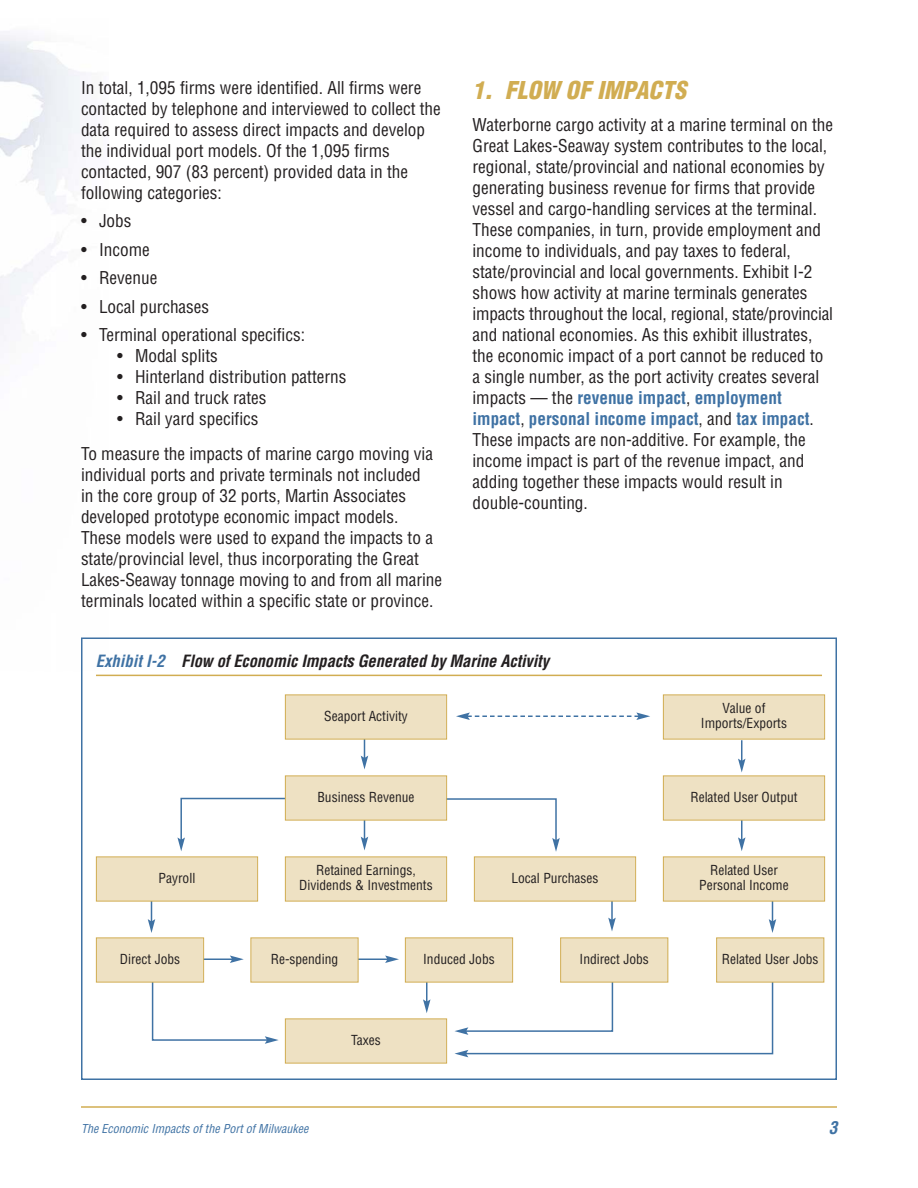
<style>
.page{position:relative;width:918px;height:1188px;background:#fff}
.page>*{position:absolute;margin:0;border:0;box-sizing:border-box;transform-origin:0 0}
.t1{font:italic 900 condensed 24px "Helvetica";color:#d1ad52}
.t2{font:condensed 17.25px/21px "Helvetica";color:#231f20}
.t3{font:italic 700 condensed 17.25px "Helvetica";color:#3f72a4}
.t4{font:italic 700 condensed 16.5px "Helvetica";color:#231f20}
.t5{font:condensed 13.5px/15px "Helvetica";color:#231f20;text-align:center}
.t6{font:italic condensed 12px "Helvetica";color:#3f72a4}
.s1{font-weight:700;color:#3f72a4}
.s2{color:#3f72a4}
</style>
<div class="page">
<img style="left:0;top:31px;width:108px;height:607px">
<hr style="left:81px;top:1106px;width:756px;height:2px;background:#d1ad52">
<div style="left:81px;top:638px;width:756px;height:442px;border:2px solid #3f72a4"></div>
<hr style="left:96px;top:675px;width:726px;height:1px;background:#d1ad52">
<div style="left:664px;top:695px;width:160px;height:44px;background:#eee1c3"></div>
<div style="left:286px;top:857px;width:160px;height:44px;background:#eee1c3"></div>
<div style="left:286px;top:1019px;width:160px;height:44px;background:#eee1c3"></div>
<svg style="left:456px;top:712px;width:194px;height:8px"></svg>
<svg style="left:361px;top:740px;width:7px;height:30px"></svg>
<svg style="left:361px;top:820px;width:7px;height:30px"></svg>
<hr style="left:426px;top:976px;width:2px;height:26px;background:#3f72a4">
<svg style="left:423px;top:999px;width:7px;height:14px"></svg>
<svg style="left:148px;top:902px;width:7px;height:31px"></svg>
<hr style="left:611px;top:894px;width:2px;height:26px;background:#3f72a4">
<svg style="left:608px;top:918px;width:8px;height:13px"></svg>
<svg style="left:738px;top:820px;width:8px;height:31px"></svg>
<svg style="left:738px;top:740px;width:7px;height:32px"></svg>
<svg style="left:769px;top:902px;width:7px;height:31px"></svg>
<hr style="left:196px;top:958px;width:37px;height:2px;background:#3f72a4">
<svg style="left:230px;top:956px;width:14px;height:7px"></svg>
<hr style="left:351px;top:958px;width:37px;height:2px;background:#3f72a4">
<svg style="left:385px;top:956px;width:14px;height:7px"></svg>
<svg style="left:454px;top:955px;width:320px;height:102px"></svg>
<svg style="left:435px;top:798px;width:125px;height:54px"></svg>
<svg style="left:177px;top:797px;width:124px;height:54px"></svg>
<svg style="left:151px;top:977px;width:128px;height:67px"></svg>
<div style="left:286px;top:695px;width:160px;height:44px;background:#eee1c3"></div>
<div style="left:286px;top:776px;width:160px;height:44px;background:#eee1c3"></div>
<div style="left:664px;top:776px;width:160px;height:44px;background:#eee1c3"></div>
<div style="left:97px;top:857px;width:160px;height:44px;background:#eee1c3"></div>
<div style="left:475px;top:857px;width:160px;height:44px;background:#eee1c3"></div>
<div style="left:664px;top:857px;width:160px;height:44px;background:#eee1c3"></div>
<div style="left:97px;top:938px;width:106px;height:44px;background:#eee1c3"></div>
<div style="left:251px;top:938px;width:107px;height:44px;background:#eee1c3"></div>
<div style="left:406px;top:938px;width:106px;height:44px;background:#eee1c3"></div>
<div style="left:717px;top:938px;width:107px;height:44px;background:#eee1c3"></div>
<div style="left:716px;top:938px;width:108px;height:44px;border:1px solid #d1ad52"></div>
<div style="left:561px;top:938px;width:107px;height:44px;background:#eee1c3"></div>
<div style="left:560px;top:938px;width:108px;height:44px;border:1px solid #d1ad52"></div>
<p class="t2" style="left:81px;top:79px;width:361px">In total, 1,095 firms were identified. All firms were contacted by telephone and interviewed to collect the data required to assess direct impacts and develop the individual port models. Of the 1,095 firms contacted, 907 (83 percent) provided data in the following categories:</p>
<p class="t2" style="left:81px;top:212px;width:52px">• Jobs</p>
<p class="t2" style="left:81px;top:241px;width:70px">• Income</p>
<p class="t2" style="left:81px;top:269px;width:78px">• Revenue</p>
<p class="t2" style="left:81px;top:298px;width:130px">• Local purchases</p>
<p class="t2" style="left:81px;top:326px;width:226px">• Terminal operational specifics:</p>
<p class="t2" style="left:117px;top:347px;width:102px">• Modal splits</p>
<p class="t2" style="left:117px;top:368px;width:231px">• Hinterland distribution patterns</p>
<p class="t2" style="left:117px;top:389px;width:151px">• Rail and truck rates</p>
<p class="t2" style="left:81px;top:403px;width:354px;line-height:34.5px;text-indent:36px">• Rail yard specifics<br>To measure the impacts of marine cargo moving via</p>
<p class="t2" style="left:81px;top:466px;width:363px">individual ports and private terminals not included<br>in the core group of 32 ports, Martin Associates developed prototype economic impact models.<br>These models were used to expand the impacts to a state/provincial level, thus incorporating the Great Lakes-Seaway tonnage moving to and from all marine terminals located within a specific state or province.</p>
<h1 class="t1" style="left:472px;top:81px;width:220px">1. FLOW OF IMPACTS</h1>
<p class="t2" style="left:472px;top:115px;width:362px">Waterborne cargo activity at a marine terminal on the Great Lakes-Seaway system contributes to the local, regional, state/provincial and national economies by generating business revenue for firms that provide vessel and cargo-handling services at the terminal.<br>These companies, in turn, provide employment and income to individuals, and pay taxes to federal, state/provincial and local governments. Exhibit I-2 shows how activity at marine terminals generates impacts throughout the local, regional, state/provincial and national economies. As this exhibit illustrates, the economic impact of a port cannot be reduced to a single number, as the port activity creates several impacts — the <span class="s1">revenue impact</span>, <span class="s1">employment impact</span>, <span class="s1">personal income impact</span>, and <span class="s1">tax impact</span>.<br>These impacts are non-additive. For example, the income impact is part of the revenue impact, and adding together these impacts would result in double-counting.</p>
<p class="t4" style="left:96px;top:655px;width:455px"><span class="s2">ExhibitI-2</span> Flow ofEconomic Impacts Generated by Marine Activity</p>
<p class="t5" style="left:324px;top:709px;width:85px">Seaport Activity</p>
<p class="t5" style="left:701px;top:702px;width:88px">Value of<br>Imports/Exports</p>
<p class="t5" style="left:317px;top:790px;width:99px">Business Revenue</p>
<p class="t5" style="left:690px;top:790px;width:109px">Related User Output</p>
<p class="t5" style="left:159px;top:871px;width:38px">Payroll</p>
<p class="t5" style="left:511px;top:871px;width:89px">Local Purchases</p>
<p class="t5" style="left:699px;top:864px;width:91px">Related User<br>Personal Income</p>
<p class="t5" style="left:299px;top:864px;width:135px">Retained Earnings,<br>Dividends &amp; Investments</p>
<p class="t5" style="left:120px;top:952px;width:62px">Direct Jobs</p>
<p class="t5" style="left:271px;top:952px;width:69px">Re-spending</p>
<p class="t5" style="left:423px;top:952px;width:73px">Induced Jobs</p>
<p class="t5" style="left:580px;top:952px;width:71px">Indirect Jobs</p>
<p class="t5" style="left:722px;top:952px;width:98px">Related User Jobs</p>
<p class="t5" style="left:351px;top:1033px;width:31px">Taxes</p>
<p class="t6" style="left:81px;top:1124px;width:231px">The Economic Impacts ofthe PortofMilwaukee</p>
<p class="t3" style="left:829px;top:1121px;width:14px">3</p>
</div>
